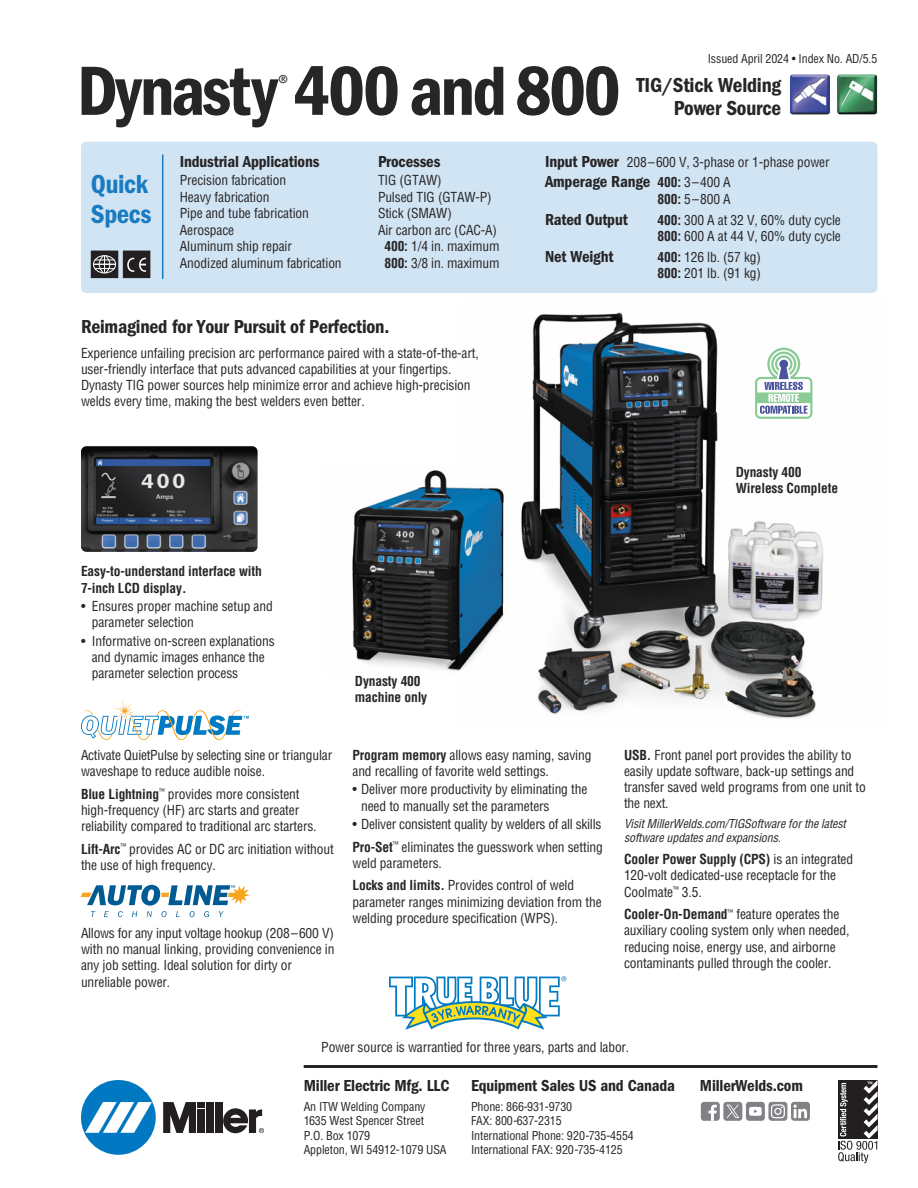
<style>
.page{position:relative;width:918px;height:1188px;background:#fff}
.page>*{position:absolute;margin:0;border:0;box-sizing:border-box;transform-origin:0 0}
.t1{font:72px "ITC Franklin Gothic Std Dm Cd";letter-spacing:-.03em;color:#272526}
.t2{font:27px/30px "ITC Franklin Gothic Std Dm Cd";letter-spacing:-.015em;color:#197bc1}
.t3{font:21px/22.5px "ITC Franklin Gothic Std Dm Cd";letter-spacing:-.01em;color:#272526;text-align:right}
.t4{font:condensed 21px "ITC Franklin Gothic Std";color:#272526}
.t5{font:19.5px "ITC Franklin Gothic Std Dm Cd";letter-spacing:-.01em;color:#272526}
.t6{font:16.5px "ITC Franklin Gothic Std Dm Cd";letter-spacing:-.01em;color:#272526}
.t7{font:condensed 13.5px/16.2px "Helvetica";letter-spacing:-.01em;color:#272526}
.t8{font:700 condensed 13.5px/16.2px "Helvetica";letter-spacing:-.01em;color:#272526}
.t9{font:condensed 12px/14.4px "Helvetica";letter-spacing:-.01em;color:#272526}
.t10{font:italic condensed 12px/14.4px "Helvetica";color:#272526}
.s1{font-weight:700}
.s2{font-family:"ITC Franklin Gothic Std Dm Cd";font-stretch:normal;font-size:16.5px}
.s3{font-family:"Helvetica";font-weight:700;font-stretch:condensed;font-size:13.5px}
.s4{font-family:"Helvetica";font-stretch:condensed;font-size:13.5px}
</style>
<div class="page">
<img style="left:521px;top:312px;width:303px;height:407px">
<img style="left:352px;top:470px;width:152px;height:201px">
<div style="left:81px;top:142px;width:797px;height:151px;background:#d1e4f3;border-radius:5px"></div>
<svg style="left:389px;top:976px;width:177px;height:54px"></svg>
<svg style="left:81px;top:885px;width:169px;height:32px"></svg>
<svg style="left:755px;top:348px;width:58px;height:71px"></svg>
<hr style="left:162px;top:154px;width:1px;height:125px;background:#197bc1">
<div style="left:91px;top:251px;width:27px;height:26px;background:#231f20"></div>
<svg style="left:94px;top:255px;width:21px;height:19px"></svg>
<div style="left:93px;top:255px;width:23px;height:18px;border:1px solid #fff;border-radius:50%"></div>
<div style="left:91px;top:251px;width:27px;height:27px;border:1px solid #272526"></div>
<div style="left:124px;top:251px;width:26px;height:26px;background:#231f20"></div>
<svg style="left:127px;top:258px;width:19px;height:14px"></svg>
<div style="left:123px;top:251px;width:27px;height:27px;border:1px solid #272526"></div>
<img style="left:837px;top:74px;width:40px;height:41px">
<img style="left:790px;top:74px;width:40px;height:41px">
<hr style="left:304px;top:1065px;width:573px;height:3px;background:#272526">
<div style="left:81px;top:1080px;width:75px;height:75px;background:#0079c2;border-radius:50%"></div>
<svg style="left:85px;top:1102px;width:67px;height:31px"></svg>
<div style="left:206px;top:1102px;width:8px;height:31px;background:#231f20"></div>
<div style="left:215px;top:1102px;width:7px;height:31px;background:#231f20"></div>
<div style="left:198px;top:1102px;width:7px;height:6px;background:#231f20"></div>
<div style="left:198px;top:1110px;width:7px;height:23px;background:#231f20"></div>
<svg style="left:163px;top:1102px;width:33px;height:31px"></svg>
<svg style="left:223px;top:1108px;width:41px;height:25px"></svg>
<svg style="left:838px;top:1080px;width:40px;height:83px"></svg>
<div style="left:791px;top:1102px;width:19px;height:19px;background:#808285;border-radius:3px"></div>
<svg style="left:793px;top:1105px;width:14px;height:13px"></svg>
<div style="left:746px;top:1102px;width:19px;height:19px;background:#808285;border-radius:3px"></div>
<svg style="left:749px;top:1107px;width:13px;height:9px"></svg>
<div style="left:701px;top:1102px;width:19px;height:19px;background:#808285;border-radius:3px"></div>
<svg style="left:708px;top:1105px;width:9px;height:16px"></svg>
<div style="left:768px;top:1102px;width:19px;height:19px;background:#808285;border-radius:3px"></div>
<svg style="left:771px;top:1104px;width:14px;height:14px"></svg>
<div style="left:723px;top:1102px;width:19px;height:19px;background:#808285;border-radius:3px"></div>
<svg style="left:726px;top:1105px;width:13px;height:13px"></svg>
<img style="left:81px;top:446px;width:177px;height:106px;border-radius:5px">
<svg style="left:81px;top:700px;width:168px;height:40px"></svg>
<p class="t1" style="left:77px;top:67px;width:545px">Dynasty 400 and800</p>
<p class="t4" style="left:278px;top:70px;width:12px">®</p>
<p class="t9" style="left:708px;top:52px;width:171px">Issued April 2024 • Index No. AD/5.5</p>
<p class="t3" style="left:637px;top:76px;width:146px">TIG/Stick Welding<br>Power Source</p>
<p class="t2" style="left:91px;top:172px;width:62px">Quick<br>Specs</p>
<p class="t6" style="left:180px;top:156px;width:141px">Industrial Applications</p>
<p class="t7" style="left:180px;top:173px;width:163px">Precision fabrication<br>Heavy fabrication<br>Pipe and tube fabrication<br>Aerospace<br>Aluminum ship repair<br>Anodized aluminum fabrication</p>
<p class="t6" style="left:378px;top:156px;width:64px">Processes</p>
<p class="t7" style="left:378px;top:173px;width:65px">TIG (GTAW)</p>
<p class="t7" style="left:378px;top:190px;width:115px">Pulsed TIG (GTAW-P)</p>
<p class="t7" style="left:378px;top:206px;width:75px">Stick (SMAW)</p>
<p class="t7" style="left:378px;top:223px;width:121px">Air carbon arc (CAC-A)</p>
<p class="t7" style="left:384px;top:239px;width:117px"><span class="s1">400:</span> 1/4 in. maximum</p>
<p class="t7" style="left:384px;top:256px;width:117px"><span class="s1">800:</span> 3/8 in. maximum</p>
<p class="t5" style="left:81px;top:320px;width:310px">Reimagined for Your Pursuit of Perfection.</p>
<p class="t7" style="left:81px;top:346px;width:399px">Experience unfailing precision arc performance paired with a state-of-the-art, user-friendly interface that puts advanced capabilities at your fingertips.<br>Dynasty TIG power sources help minimize error and achieve high-precision welds every time, making the best welders even better.</p>
<p class="t8" style="left:81px;top:565px;width:182px">Easy-to-understand interface with<br>7-inch LCD display.</p>
<p class="t7" style="left:92px;top:599px;width:182px;text-indent:-11px">• Ensures proper machine setup and parameter selection</p>
<p class="t7" style="left:92px;top:634px;width:184px;text-indent:-11px">• Informative on-screen explanations and dynamic images enhance the parameter selection process</p>
<p class="t8" style="left:355px;top:674px;width:74px">Dynasty 400 machine only</p>
<p class="t7" style="left:545px;top:155px;width:286px"><span class="s2">Input Power</span> 208–600 V, 3-phase or 1-phase power</p>
<p class="t6" style="left:545px;top:176px;width:187px">Amperage Range <span class="s3">400:</span> <span class="s4">3–400 A</span></p>
<p class="t7" style="left:658px;top:192px;width:75px"><span class="s1">800:</span> 5–800 A</p>
<p class="t6" style="left:545px;top:214px;width:84px">Rated Output</p>
<p class="t7" style="left:658px;top:213px;width:185px"><span class="s1">400:</span> 300 A at 32 V, 60% duty cycle<br><span class="s1">800:</span> 600 A at 44 V, 60% duty cycle</p>
<p class="t6" style="left:545px;top:251px;width:70px">Net Weight</p>
<p class="t7" style="left:658px;top:250px;width:105px"><span class="s1">400:</span> 126 lb. (57 kg)<br><span class="s1">800:</span> 201 lb. (91 kg)</p>
<p class="t8" style="left:736px;top:465px;width:104px">Dynasty 400<br>Wireless Complete</p>
<p class="t7" style="left:81px;top:748px;width:253px">Activate QuietPulse by selecting sine or triangular waveshape to reduce audible noise.</p>
<p class="t7" style="left:81px;top:787px;width:237px"><span class="s1">Blue Lightning</span><sup>™</sup> provides more consistent high-frequency (HF) arc starts and greater reliability compared to traditional arc starters.</p>
<p class="t7" style="left:81px;top:842px;width:254px"><span class="s1">Lift-Arc</span><sup>™</sup> provides AC or DC arc initiation without the use of high frequency.</p>
<p class="t7" style="left:81px;top:926px;width:255px">Allows for any input voltage hookup (208–600 V) with no manual linking, providing convenience in any job setting. Ideal solution for dirty or unreliable power.</p>
<p class="t7" style="left:353px;top:748px;width:241px"><span class="s1">Program memory</span> allows easy naming, saving and recalling of favorite weld settings.</p>
<p class="t7" style="left:361px;top:782px;width:228px;text-indent:-9px">• Deliver more productivity by eliminating the need to manually set the parameters</p>
<p class="t7" style="left:353px;top:817px;width:250px">• Deliver consistent quality by welders of all skills</p>
<p class="t7" style="left:353px;top:840px;width:252px"><span class="s1">Pro-Set</span><sup>™</sup> eliminates the guesswork when setting weld parameters.</p>
<p class="t7" style="left:353px;top:879px;width:251px"><span class="s1">Locks and limits.</span> Provides control of weld parameter ranges minimizing deviation from the welding procedure specification (WPS).</p>
<p class="t7" style="left:624px;top:748px;width:243px"><span class="s1">USB.</span> Front panel port provides the ability to easily update software, back-up settings and transfer saved weld programs from one unit to the next.</p>
<p class="t10" style="left:624px;top:817px;width:226px">VisitMillerWelds.com/TIGSoftware forthe latest software updates and expansions.</p>
<p class="t7" style="left:624px;top:852px;width:231px"><span class="s1">Cooler Power Supply (CPS)</span> is an integrated<br>120-volt dedicated-use receptacle for the<br>Coolmate<sup>™</sup> 3.5.</p>
<p class="t7" style="left:624px;top:907px;width:227px"><span class="s1">Cooler-On-Demand</span><sup>™</sup> feature operates the auxiliary cooling system only when needed, reducing noise, energy use, and airborne contaminants pulled through the cooler.</p>
<p class="t7" style="left:321px;top:1040px;width:310px">Power source is warrantied for three years, parts and labor.</p>
<p class="t6" style="left:304px;top:1080px;width:147px">Miller Electric Mfg. LLC</p>
<p class="t9" style="left:304px;top:1100px;width:144px">An ITW Welding Company<br>1635 West Spencer Street<br>P.O. Box 1079<br>Appleton, WI 54912-1079 USA</p>
<p class="t6" style="left:471px;top:1080px;width:206px">Equipment Sales US and Canada</p>
<p class="t6" style="left:700px;top:1080px;width:105px">MillerWelds.com</p>
<p class="t9" style="left:471px;top:1100px;width:164px">Phone: 866-931-9730<br>FAX: 800-637-2315<br>International Phone: 920-735-4554<br>International FAX: 920-735-4125</p>
</div>
